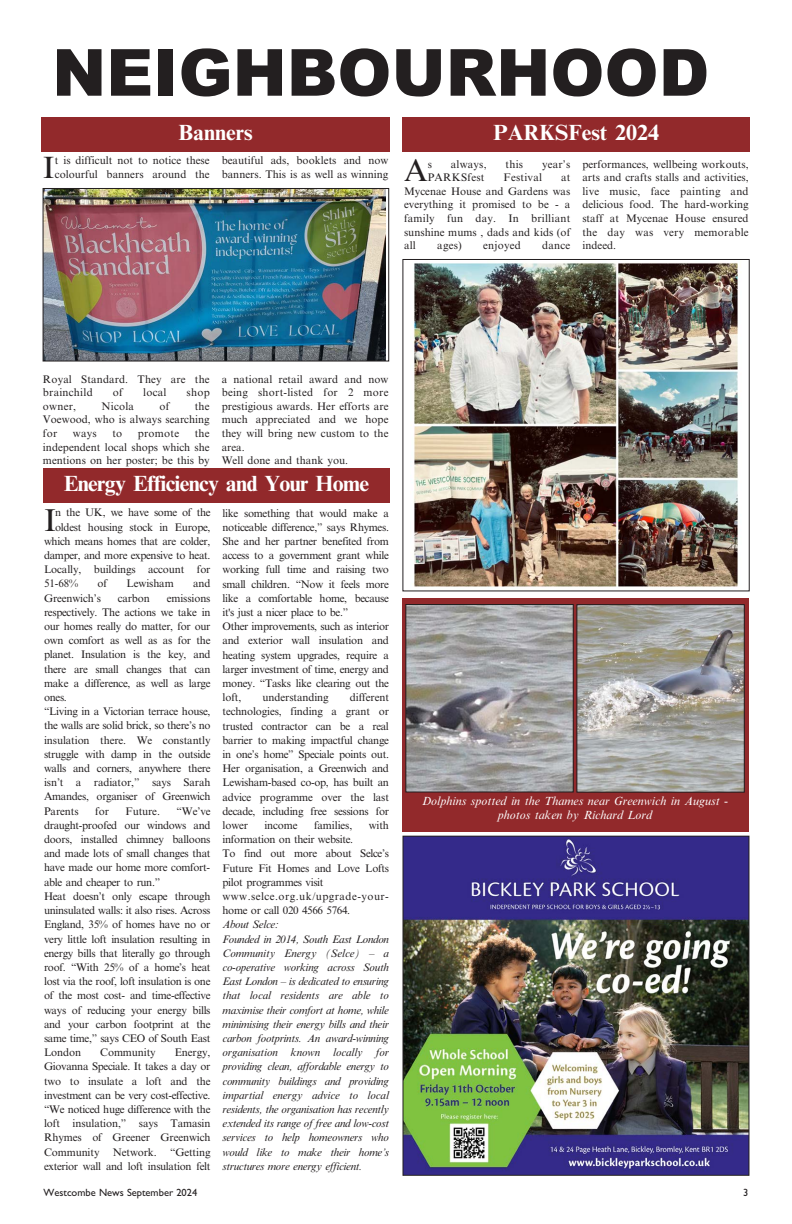
<style>
.page{position:relative;width:792px;height:1224px;background:#fff}
.page>*{position:absolute;margin:0;border:0;box-sizing:border-box;transform-origin:0 0}
.t1{font:900 65px "Arial";color:#231f20}
.t2{font:31.7px "M Times New Roman";color:#231f20}
.t3{font:30.9px "M Times New Roman";color:#231f20}
.t4{font:30.8px "M Times New Roman";color:#231f20}
.t5{font:700 22px "M Times New Roman";letter-spacing:-.03em;color:#fff}
.t6{font:700 22px "M Times New Roman";color:#fff}
.t7{font:italic 12px/14.4px "M Times New Roman";color:#fff;text-align:center}
.t8{font:11px/14.2px "M Times New Roman";letter-spacing:-.03em;color:#231f20;text-align:justify}
.t9{font:italic 11px/14.2px "M Times New Roman";letter-spacing:-.03em;color:#231f20}
.t10{font:11px/13.7px "M Times New Roman";color:#231f20}
.t11{font:11px "M Times New Roman";letter-spacing:-.01em;color:#231f20}
.t12{font:11px/13.7px "M Times New Roman";letter-spacing:.01em;color:#231f20}
.t13{font:11px "M Times New Roman";letter-spacing:.02em;color:#231f20}
.t14{font:10.5px "M Gill Sans";color:#231f20}
</style>
<div class="page">
<div style="left:402px;top:598px;width:347px;height:233px;background:#92292b"></div>
<div style="left:41px;top:117px;width:349px;height:34px;background:#92292b"></div>
<div style="left:43px;top:469px;width:347px;height:34px;background:#92292b"></div>
<div style="left:402px;top:117px;width:348px;height:34px;background:#92292b"></div>
<img style="left:413px;top:263px;width:327px;height:324px">
<div style="left:402px;top:259px;width:348px;height:332px;border:1px solid #231f20"></div>
<img style="left:407px;top:606px;width:165px;height:185px">
<div style="left:405px;top:604px;width:169px;height:189px;border:1px solid #231f20"></div>
<img style="left:578px;top:606px;width:165px;height:185px">
<div style="left:576px;top:604px;width:169px;height:189px;border:1px solid #231f20"></div>
<img style="left:404px;top:838px;width:343px;height:336px">
<div style="left:402px;top:836px;width:347px;height:340px;border:1px solid #231f20"></div>
<img style="left:45px;top:190px;width:341px;height:170px">
<div style="left:43px;top:188px;width:346px;height:174px;border:1px solid #231f20"></div>
<h1 class="t1" style="left:52px;top:35px;width:659px">NEIGHBOURHOOD</h1>
<h3 class="t6" style="left:179px;top:119px;width:76px">Banners</h3>
<h3 class="t6" style="left:493px;top:119px;width:168px">PARKSFest 2024</h3>
<h3 class="t3" style="left:43px;top:149px;width:13px">I</h3>
<p class="t10" style="left:55px;top:153px;width:156px">t is difficult not to notice these colourful banners around the</p>
<p class="t10" style="left:222px;top:153px;width:168px">beautiful ads, booklets and now banners. This is as well as winning</p>
<h3 class="t4" style="left:404px;top:153px;width:25px">A</h3>
<p class="t8" style="left:428px;top:157px;width:6px">s</p>
<p class="t8" style="left:451px;top:157px;width:37px">always,</p>
<p class="t8" style="left:506px;top:157px;width:19px">this</p>
<p class="t8" style="left:542px;top:157px;width:30px">year’s</p>
<p class="t13" style="left:428px;top:171px;width:58px">PARKSfest</p>
<p class="t13" style="left:504px;top:171px;width:40px">Festival</p>
<p class="t8" style="left:404px;top:171px;width:168px;line-height:13.6px;text-indent:157px">at Mycenae House and Gardens was everything it promised to be - a family fun day. In brilliant sunshine mums , dads and kids (of all</p>
<p class="t8" style="left:437px;top:238px;width:26px">ages)</p>
<p class="t13" style="left:483px;top:239px;width:39px">enjoyed</p>
<p class="t8" style="left:542px;top:238px;width:30px">dance</p>
<p class="t8" style="left:582px;top:157px;width:168px;line-height:13.6px">performances, wellbeing workouts, arts and crafts stalls and activities, live music, face painting and delicious food. The hard-working staff at Mycenae House ensured the day was very memorable indeed.</p>
<p class="t12" style="left:43px;top:372px;width:168px">Royal Standard. They are the brainchild</p>
<p class="t8" style="left:113px;top:385px;width:11px">of</p>
<p class="t8" style="left:143px;top:385px;width:25px">local</p>
<p class="t8" style="left:187px;top:385px;width:25px">shop</p>
<p class="t8" style="left:43px;top:399px;width:35px">owner,</p>
<p class="t8" style="left:102px;top:399px;width:34px">Nicola</p>
<p class="t8" style="left:159px;top:399px;width:11px">of</p>
<p class="t8" style="left:43px;top:399px;width:168px;line-height:13.7px;text-indent:152px">the Voewood, who is always searching for</p>
<p class="t8" style="left:43px;top:426px;width:168px;line-height:13.7px;text-indent:152px">the independent local shops which she mentions on her poster; be this by</p>
<p class="t8" style="left:73px;top:426px;width:25px">ways</p>
<p class="t8" style="left:112px;top:426px;width:11px">to</p>
<p class="t13" style="left:138px;top:427px;width:43px">promote</p>
<p class="t10" style="left:222px;top:372px;width:168px">a national retail award and now being short-listed for 2 more prestigious awards. Her efforts are much appreciated and we hope they will bring new custom to the area.<br>Well done and thank you.</p>
<h3 class="t5" style="left:64px;top:470px;width:307px">Energy Efficiency and Your Home</h3>
<h2 class="t2" style="left:44px;top:501px;width:14px">I</h2>
<p class="t8" style="left:55px;top:506px;width:157px">n the UK, we have some of the</p>
<p class="t8" style="left:55px;top:520px;width:157px">oldest housing stock in Europe,</p>
<p class="t8" style="left:44px;top:534px;width:168px">which means homes that are colder,</p>
<p class="t8" style="left:44px;top:548px;width:168px">damper, and more expensive to heat.</p>
<p class="t11" style="left:44px;top:563px;width:168px">Locally, buildings account for</p>
<p class="t8" style="left:44px;top:577px;width:36px">51-68%</p>
<p class="t8" style="left:98px;top:577px;width:11px">of</p>
<p class="t11" style="left:127px;top:577px;width:49px">Lewisham</p>
<p class="t8" style="left:193px;top:577px;width:19px">and</p>
<p class="t11" style="left:44px;top:592px;width:58px">Greenwich’s</p>
<p class="t8" style="left:118px;top:591px;width:34px">carbon</p>
<p class="t8" style="left:44px;top:591px;width:168px;text-align:left;text-indent:123px">emissions respectively. The actions we take in our homes really do matter, for our own comfort as well as as for the planet. Insulation is the key, and there are small changes that can make a difference, as well as large ones.<br>“Living in a Victorian terrace house, the walls are solid brick, so there’s no insulation there. We constantly struggle with damp in the outside walls and corners, anywhere there isn’t a radiator,” says Sarah<br>Amandes, organiser of Greenwich<br>Parents</p>
<p class="t8" style="left:44px;top:804px;width:168px;text-align:left;text-indent:133px">“We’ve draught-proofed our windows and doors, installed chimney balloons and made lots of small changes that have made our home more comfort&shy;able and cheaper to run.”<br>Heat doesn’t only escape through uninsulated walls: it also rises. Across<br>England, 35% of homes have no or very little loft insulation resulting in energy bills that literally go through roof. “With 25% of a home’s heat lost via the roof, loft insulation is one of the most cost- and time-effective ways of reducing your energy bills and your carbon footprint at the same time,” says CEO of South East<br>London</p>
<p class="t8" style="left:95px;top:804px;width:15px">for</p>
<p class="t8" style="left:125px;top:804px;width:36px">Future.</p>
<p class="t11" style="left:100px;top:1046px;width:57px">Community</p>
<p class="t8" style="left:44px;top:1045px;width:168px;text-indent:131px">Energy, Giovanna Speciale. It takes a day or two to insulate a loft and the investment can be very cost-effective. “We noticed huge difference with the loft insulation,” says Tamasin Rhymes of Greener Greenwich Community Network. “Getting exterior wall and loft insulation felt</p>
<p class="t8" style="left:223px;top:506px;width:168px;text-align:left">like something that would make a noticeable difference,” says Rhymes.<br>She and her partner benefited from access to a government grant while working full time and raising two small children. “Now it feels more like a comfortable home, because it's just a nicer place to be.”<br>Other improvements, such as interior and exterior wall insulation and heating system upgrades, require a larger investment of time, energy and money. “Tasks like clearing out the loft,</p>
<p class="t8" style="left:223px;top:690px;width:168px;text-indent:127px">different technologies, finding a grant or trusted contractor can be a real barrier to making impactful change in one’s home” Speciale points out.<br>Her organisation, a Greenwich and Lewisham-based co-op, has built an advice programme over the last decade, including free sessions for lower</p>
<p class="t11" style="left:263px;top:691px;width:68px">understanding</p>
<p class="t8" style="left:264px;top:818px;width:35px">income</p>
<p class="t11" style="left:314px;top:819px;width:40px">families,</p>
<p class="t8" style="left:369px;top:818px;width:22px">with</p>
<p class="t8" style="left:223px;top:832px;width:168px;text-align:left">information on their website.<br>To find out more about Selce’s<br>Future Fit Homes and Love Lofts pilot programmes visit www.selce.org.uk/upgrade-your&shy;home or call 020 4566 5764.</p>
<p class="t9" style="left:223px;top:918px;width:168px">About Selce:<br>Founded in 2014, South East London Community Energy (Selce) – a co-operative working across South East London – is dedicated to ensuring that local residents are able to maximise their comfort at home, while minimising their energy bills and their carbon footprints. An award-winning organisation known locally for providing clean, affordable energy to community buildings and providing impartial energy advice to local residents, the organisation has recently extended its range of free and low-cost services to help homeowners who would like to make their home’s structures more energy efficient.</p>
<p class="t7" style="left:422px;top:793px;width:308px">Dolphins spotted in the Thames near Greenwich in August - photos taken by Richard Lord</p>
<p class="t14" style="left:44px;top:1187px;width:155px">Westcombe News September 2024</p>
<p class="t14" style="left:743px;top:1187px;width:7px">3</p>
</div>
